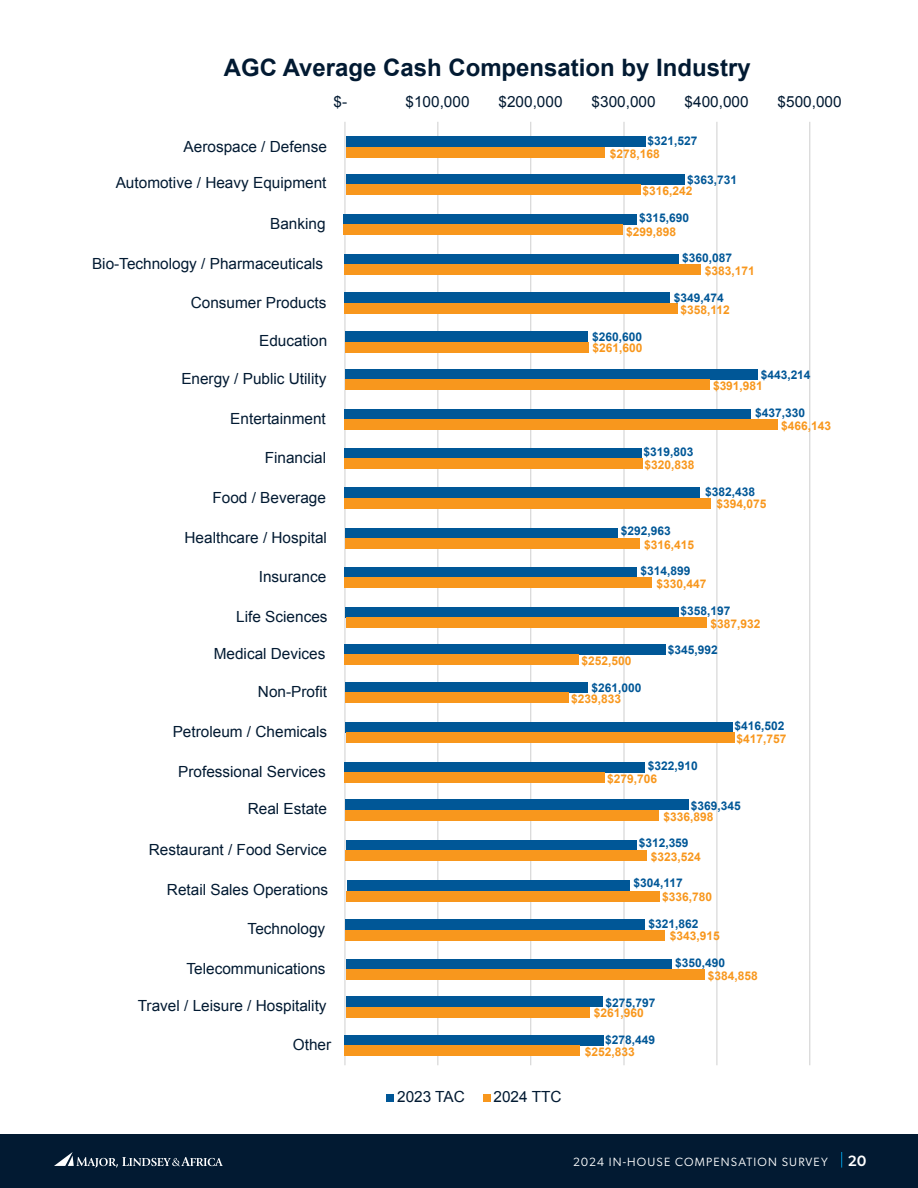
<style>
.page{position:relative;width:918px;height:1188px;background:#fff}
.page>*{position:absolute;margin:0;border:0;box-sizing:border-box;transform-origin:0 0}
.t1{font:700 24px "Arial";color:#021a32}
.t2{font:15.3px "Arial";color:#021a32}
.t3{font:500 15px "Gibson";color:#fff}
.t4{font:700 12px "Arial";color:#005797}
.t5{font:700 12px "Arial";color:#f8971d}
.t6{font:12px "Gibson";letter-spacing:.1em;color:#fff}
</style>
<div class="page">
<div style="left:0;top:1134px;width:918px;height:54px;background:#021a32"></div>
<svg style="left:54px;top:1152px;width:169px;height:16px"></svg>
<svg style="left:841px;top:1152px;width:1px;height:16px"></svg>
<hr style="left:437px;top:122px;width:1px;height:943px;background:#d9d9d9">
<hr style="left:530px;top:122px;width:1px;height:943px;background:#d9d9d9">
<hr style="left:623px;top:122px;width:2px;height:943px;background:#d9d9d9">
<hr style="left:716px;top:122px;width:2px;height:943px;background:#d9d9d9">
<hr style="left:809px;top:122px;width:1px;height:943px;background:#d9d9d9">
<hr style="left:344px;top:122px;width:2px;height:943px;background:#d9d9d9">
<div style="left:345px;top:920px;width:300px;height:10px;background:#005797"></div>
<div style="left:345px;top:930px;width:320px;height:10px;background:#f8971d"></div>
<div style="left:345px;top:528px;width:273px;height:10px;background:#005797"></div>
<div style="left:345px;top:538px;width:295px;height:11px;background:#f8971d"></div>
<div style="left:344px;top:448px;width:298px;height:10px;background:#005797"></div>
<div style="left:344px;top:458px;width:299px;height:11px;background:#f8971d"></div>
<div style="left:347px;top:881px;width:283px;height:10px;background:#005797"></div>
<div style="left:347px;top:891px;width:313px;height:10px;background:#f8971d"></div>
<div style="left:345px;top:293px;width:325px;height:10px;background:#005797"></div>
<div style="left:345px;top:303px;width:333px;height:10px;background:#f8971d"></div>
<div style="left:344px;top:762px;width:301px;height:10px;background:#005797"></div>
<div style="left:344px;top:772px;width:261px;height:11px;background:#f8971d"></div>
<div style="left:344px;top:254px;width:335px;height:11px;background:#005797"></div>
<div style="left:344px;top:265px;width:357px;height:10px;background:#f8971d"></div>
<div style="left:344px;top:214px;width:293px;height:11px;background:#005797"></div>
<div style="left:344px;top:225px;width:279px;height:10px;background:#f8971d"></div>
<div style="left:346px;top:174px;width:339px;height:10px;background:#005797"></div>
<div style="left:346px;top:184px;width:294px;height:10px;background:#f8971d"></div>
<div style="left:344px;top:567px;width:293px;height:10px;background:#005797"></div>
<div style="left:344px;top:577px;width:308px;height:11px;background:#f8971d"></div>
<div style="left:346px;top:607px;width:333px;height:11px;background:#005797"></div>
<div style="left:346px;top:618px;width:361px;height:10px;background:#f8971d"></div>
<div style="left:345px;top:369px;width:412px;height:10px;background:#005797"></div>
<div style="left:345px;top:379px;width:365px;height:11px;background:#f8971d"></div>
<div style="left:345px;top:800px;width:344px;height:10px;background:#005797"></div>
<div style="left:345px;top:810px;width:314px;height:10px;background:#f8971d"></div>
<div style="left:346px;top:959px;width:326px;height:10px;background:#005797"></div>
<div style="left:346px;top:969px;width:358px;height:11px;background:#f8971d"></div>
<div style="left:344px;top:644px;width:322px;height:10px;background:#005797"></div>
<div style="left:344px;top:654px;width:235px;height:11px;background:#f8971d"></div>
<div style="left:344px;top:409px;width:407px;height:10px;background:#005797"></div>
<div style="left:344px;top:419px;width:434px;height:11px;background:#f8971d"></div>
<div style="left:346px;top:137px;width:300px;height:10px;background:#005797"></div>
<div style="left:346px;top:147px;width:259px;height:11px;background:#f8971d"></div>
<div style="left:345px;top:682px;width:243px;height:10px;background:#005797"></div>
<div style="left:345px;top:692px;width:223px;height:11px;background:#f8971d"></div>
<div style="left:345px;top:332px;width:243px;height:10px;background:#005797"></div>
<div style="left:345px;top:342px;width:244px;height:10px;background:#f8971d"></div>
<div style="left:344px;top:488px;width:356px;height:10px;background:#005797"></div>
<div style="left:344px;top:498px;width:367px;height:10px;background:#f8971d"></div>
<div style="left:346px;top:840px;width:290px;height:10px;background:#005797"></div>
<div style="left:346px;top:850px;width:301px;height:11px;background:#f8971d"></div>
<div style="left:346px;top:997px;width:257px;height:10px;background:#005797"></div>
<div style="left:346px;top:1007px;width:244px;height:10px;background:#f8971d"></div>
<div style="left:346px;top:722px;width:387px;height:11px;background:#005797"></div>
<div style="left:346px;top:733px;width:389px;height:10px;background:#f8971d"></div>
<div style="left:345px;top:1035px;width:259px;height:11px;background:#005797"></div>
<div style="left:345px;top:1046px;width:235px;height:10px;background:#f8971d"></div>
<div style="left:386px;top:1094px;width:8px;height:8px;background:#005797"></div>
<div style="left:483px;top:1094px;width:7px;height:8px;background:#f8971d"></div>
<h1 class="t1" style="left:224px;top:52px;width:529px">AGC Average Cash Compensation by Industry</h1>
<p class="t2" style="left:334px;top:92px;width:15px">$-</p>
<p class="t2" style="left:406px;top:92px;width:66px">$100,000</p>
<p class="t2" style="left:499px;top:92px;width:66px">$200,000</p>
<p class="t2" style="left:592px;top:92px;width:66px">$300,000</p>
<p class="t2" style="left:685px;top:92px;width:66px">$400,000</p>
<p class="t2" style="left:778px;top:92px;width:66px">$500,000</p>
<p class="t2" style="left:184px;top:136px;width:145px">Aerospace / Defense</p>
<p class="t4" style="left:648px;top:133px;width:51px">$321,527</p>
<p class="t5" style="left:610px;top:145px;width:51px">$278,168</p>
<p class="t2" style="left:116px;top:173px;width:212px">Automotive / Heavy Equipment</p>
<p class="t4" style="left:687px;top:172px;width:51px">$363,731</p>
<p class="t5" style="left:642px;top:183px;width:51px">$316,242</p>
<p class="t2" style="left:270px;top:214px;width:57px">Banking</p>
<p class="t4" style="left:639px;top:210px;width:51px">$315,690</p>
<p class="t5" style="left:626px;top:224px;width:51px">$299,898</p>
<p class="t2" style="left:92px;top:254px;width:233px">Bio-Technology / Pharmaceuticals</p>
<p class="t4" style="left:682px;top:250px;width:51px">$360,087</p>
<p class="t5" style="left:705px;top:263px;width:51px">$383,171</p>
<p class="t2" style="left:191px;top:292px;width:137px">Consumer Products</p>
<p class="t4" style="left:674px;top:289px;width:51px">$349,474</p>
<p class="t5" style="left:680px;top:302px;width:51px">$358,112</p>
<p class="t2" style="left:259px;top:331px;width:70px">Education</p>
<p class="t4" style="left:592px;top:328px;width:51px">$260,600</p>
<p class="t5" style="left:593px;top:340px;width:51px">$261,600</p>
<p class="t2" style="left:181px;top:368px;width:147px">Energy / Public Utility</p>
<p class="t4" style="left:761px;top:367px;width:51px">$443,214</p>
<p class="t5" style="left:713px;top:378px;width:51px">$391,981</p>
<p class="t2" style="left:230px;top:408px;width:97px">Entertainment</p>
<p class="t4" style="left:755px;top:405px;width:51px">$437,330</p>
<p class="t5" style="left:781px;top:418px;width:51px">$466,143</p>
<p class="t2" style="left:265px;top:448px;width:63px">Financial</p>
<p class="t4" style="left:643px;top:444px;width:51px">$319,803</p>
<p class="t5" style="left:645px;top:457px;width:51px">$320,838</p>
<p class="t2" style="left:213px;top:487px;width:115px">Food / Beverage</p>
<p class="t4" style="left:705px;top:484px;width:51px">$382,438</p>
<p class="t5" style="left:716px;top:496px;width:51px">$394,075</p>
<p class="t2" style="left:185px;top:527px;width:144px">Healthcare / Hospital</p>
<p class="t4" style="left:621px;top:523px;width:51px">$292,963</p>
<p class="t5" style="left:644px;top:536px;width:51px">$316,415</p>
<p class="t2" style="left:259px;top:566px;width:69px">Insurance</p>
<p class="t4" style="left:640px;top:563px;width:51px">$314,899</p>
<p class="t5" style="left:657px;top:576px;width:51px">$330,447</p>
<p class="t2" style="left:236px;top:606px;width:93px">Life Sciences</p>
<p class="t4" style="left:681px;top:603px;width:51px">$358,197</p>
<p class="t5" style="left:711px;top:616px;width:51px">$387,932</p>
<p class="t2" style="left:214px;top:644px;width:113px">Medical Devices</p>
<p class="t5" style="left:581px;top:653px;width:51px">$252,500</p>
<p class="t4" style="left:668px;top:642px;width:51px">$345,992</p>
<p class="t2" style="left:258px;top:681px;width:71px">Non-Profit</p>
<p class="t4" style="left:591px;top:679px;width:51px">$261,000</p>
<p class="t5" style="left:571px;top:691px;width:51px">$239,833</p>
<p class="t2" style="left:173px;top:722px;width:156px">Petroleum / Chemicals</p>
<p class="t4" style="left:735px;top:718px;width:51px">$416,502</p>
<p class="t5" style="left:737px;top:731px;width:51px">$417,757</p>
<p class="t2" style="left:178px;top:762px;width:149px">Professional Services</p>
<p class="t4" style="left:648px;top:758px;width:51px">$322,910</p>
<p class="t5" style="left:607px;top:771px;width:51px">$279,706</p>
<p class="t2" style="left:248px;top:799px;width:81px">Real Estate</p>
<p class="t4" style="left:691px;top:798px;width:51px">$369,345</p>
<p class="t5" style="left:663px;top:809px;width:51px">$336,898</p>
<p class="t2" style="left:149px;top:840px;width:180px">Restaurant / Food Service</p>
<p class="t4" style="left:639px;top:835px;width:51px">$312,359</p>
<p class="t5" style="left:651px;top:849px;width:51px">$323,524</p>
<p class="t2" style="left:167px;top:880px;width:163px">Retail Sales Operations</p>
<p class="t4" style="left:634px;top:875px;width:51px">$304,117</p>
<p class="t5" style="left:662px;top:889px;width:51px">$336,780</p>
<p class="t2" style="left:248px;top:919px;width:79px">Technology</p>
<p class="t4" style="left:648px;top:916px;width:51px">$321,862</p>
<p class="t5" style="left:670px;top:928px;width:51px">$343,915</p>
<p class="t2" style="left:187px;top:958px;width:141px">Telecommunications</p>
<p class="t4" style="left:675px;top:955px;width:51px">$350,490</p>
<p class="t5" style="left:708px;top:968px;width:51px">$384,858</p>
<p class="t2" style="left:138px;top:996px;width:190px">Travel / Leisure / Hospitality</p>
<p class="t4" style="left:605px;top:995px;width:51px">$275,797</p>
<p class="t5" style="left:594px;top:1005px;width:51px">$261,960</p>
<p class="t2" style="left:293px;top:1034px;width:40px">Other</p>
<p class="t4" style="left:605px;top:1032px;width:51px">$278,449</p>
<p class="t5" style="left:585px;top:1044px;width:51px">$252,833</p>
<p class="t2" style="left:397px;top:1087px;width:69px">2023 TAC</p>
<p class="t2" style="left:494px;top:1087px;width:69px">2024 TTC</p>
<p class="t6" style="left:573px;top:1154px;width:256px">2024 IN-HOUSE COMPENSATION SURVEY</p>
<p class="t3" style="left:848px;top:1152px;width:20px">20</p>
</div>
